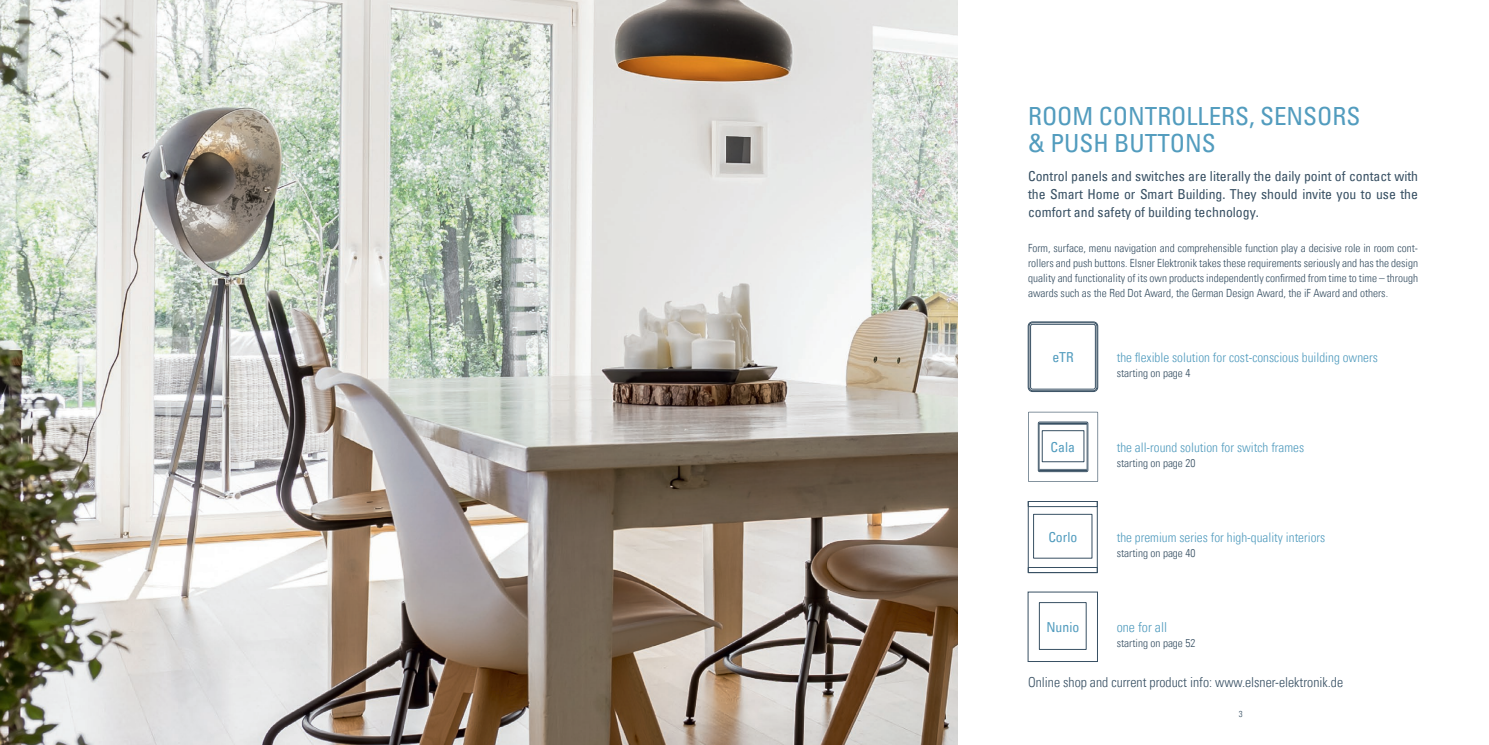
<style>
.page{position:relative;width:1489px;height:745px;background:#fff}
.page>*{position:absolute;margin:0;border:0;box-sizing:border-box;transform-origin:0 0}
.t1{font:condensed 25px/27.5px "Univers Com 57";color:#529cbe}
.t2{font:condensed 13.75px/17.5px "Univers Com 57";color:#385063;text-align:justify}
.t3{font:13.75px "Univers Com 47 Light Cond";color:#385063}
.t4{font:condensed 13.75px "Univers Com 57";color:#529cbe}
.t5{font:13.75px "Univers Com 47 Light Cond";color:#529cbe}
.t6{font:13.12px "Univers Com 47 Light Cond";color:#529cbe}
.t7{font:11.25px/15px "Univers Com 47 Light Cond";color:#385063;text-align:justify}
.t8{font:8.75px "Univers Com 47 Light Cond";color:#385063}
</style>
<div class="page">
<img style="left:0;top:0;width:957px;height:744px">
<div style="left:1038px;top:602px;width:48px;height:47px;border:1px solid #385063"></div>
<svg style="left:1027px;top:506px;width:70px;height:67px"></svg>
<div style="left:1027px;top:501px;width:70px;height:71px;border:1px solid #385063"></div>
<svg style="left:1028px;top:411px;width:70px;height:70px"></svg>
<div style="left:1027px;top:321px;width:70px;height:70px;border:1px solid #385063;border-radius:4px"></div>
<div style="left:1028px;top:322px;width:68px;height:68px;border:1px solid #385063;border-radius:4px"></div>
<div style="left:1030px;top:324px;width:65px;height:65px;border:1px solid #385063;border-radius:2px"></div>
<h1 class="t1" style="left:1028px;top:101px;width:333px">ROOM CONTROLLERS, SENSORS &amp; PUSH BUTTONS</h1>
<p class="t2" style="left:1028px;top:167px;width:391px">Control panels and switches are literally the daily point of contact with the Smart Home or Smart Building. They should invite you to use the comfort and safety of building technology.</p>
<p class="t7" style="left:1028px;top:240px;width:391px">Form, surface, menu navigation and comprehensible function play a decisive role in room cont&shy;rollers and push buttons. Elsner Elektronik takes these requirements seriously and has the design quality and functionality of its own products independently confirmed from time to time – through awards such as the Red Dot Award, the German Design Award, the iF Award and others.</p>
<p class="t4" style="left:1052px;top:348px;width:23px">eTR</p>
<p class="t6" style="left:1116px;top:349px;width:262px">the flexible solution for cost-conscious building owners</p>
<p class="t7" style="left:1116px;top:365px;width:75px">starting on page 4</p>
<p class="t4" style="left:1050px;top:438px;width:26px">Cala</p>
<p class="t6" style="left:1116px;top:439px;width:189px">the all-round solution for switch frames</p>
<p class="t7" style="left:1116px;top:455px;width:80px">starting on page 20</p>
<p class="t4" style="left:1048px;top:528px;width:31px">Corlo</p>
<p class="t6" style="left:1116px;top:529px;width:210px">the premium series for high-quality interiors</p>
<p class="t7" style="left:1116px;top:545px;width:80px">starting on page 40</p>
<p class="t4" style="left:1046px;top:618px;width:34px">Nunio</p>
<p class="t5" style="left:1116px;top:618px;width:52px">one for all</p>
<p class="t7" style="left:1116px;top:635px;width:80px">starting on page 52</p>
<p class="t3" style="left:1028px;top:673px;width:316px">Online shop and current product info: www.elsner-elektronik.de</p>
<p class="t8" style="left:1238px;top:708px;width:5px">3</p>
</div>
